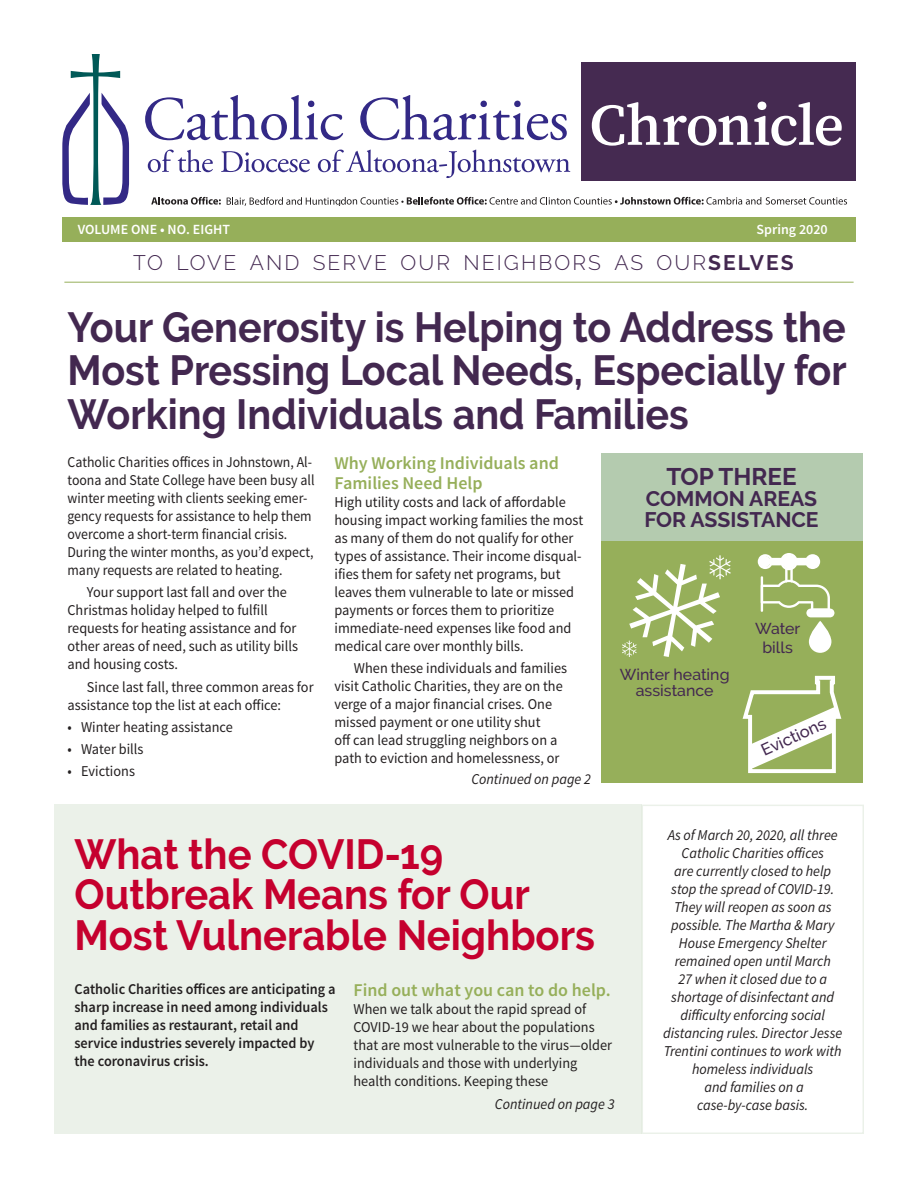
<style>
.page{position:relative;width:918px;height:1188px;background:#fff}
.page>*{position:absolute;margin:0;border:0;box-sizing:border-box;transform-origin:0 0}
.t1{font:600 58.95px "Source Serif Pro";letter-spacing:-.02em;color:#fff}
._2_Headline{font:700 42px/43.5px "Raleway";color:#432850;text-align:justify;scale:.94 1}
._2_Headline-2{font:700 42px/40.5px "Raleway";color:#c5002e;scale:.95 1}
.t2{font:700 24px "Raleway";color:#432850}
.t3{font:300 21px "Raleway";letter-spacing:.1em;color:#432850}
.t4{font:700 21px/21px "Raleway";color:#432850}
._3_Subhead_Title{font:600 18px/19.5px "Source Sans Pro";color:#96af5a}
.t5{font:500 16.5px "Raleway";color:#432850}
.t6{font:500 15.75px/15.8px "Raleway";color:#432850;text-align:center}
._1_Body_Text{font:15px/18px "Source Sans Pro";color:#231f20;scale:.95 1}
._1_Body_Text-2{font:italic 15px/18px "Source Sans Pro";color:#231f20;text-align:center;scale:.95 1}
._1_Body_Text-3{font:15px/18px "Source Sans Pro";color:#231f20;scale:.92 1}
._1_Body_Text-4{font:600 15px/18px "Source Sans Pro";color:#231f20;scale:.95 1}
.t7{font:600 13.95px "Source Sans Pro";color:#fff}
.s1{font-weight:700}
</style>
<div class="page">
<div style="left:54px;top:805px;width:588px;height:329px;background:#ebf1e9"></div>
<hr style="left:64px;top:282px;width:790px;height:1px;background:#96af5a">
<div style="left:581px;top:62px;width:275px;height:118px;background:#452a51"></div>
<svg style="left:62px;top:54px;width:67px;height:151px"></svg>
<svg style="left:145px;top:95px;width:198px;height:45px"></svg>
<svg style="left:360px;top:95px;width:207px;height:45px"></svg>
<svg style="left:148px;top:150px;width:65px;height:22px"></svg>
<svg style="left:221px;top:151px;width:89px;height:21px"></svg>
<svg style="left:318px;top:150px;width:252px;height:28px"></svg>
<svg style="left:151px;top:197px;width:70px;height:8px"></svg>
<svg style="left:227px;top:197px;width:620px;height:9px"></svg>
<div style="left:62px;top:218px;width:794px;height:24px;background:#96af5a"></div>
<div style="left:602px;top:494px;width:261px;height:289px;background:#96af5a"></div>
<div style="left:602px;top:454px;width:261px;height:87px;background:#b4cbaf"></div>
<svg style="left:622px;top:555px;width:109px;height:102px"></svg>
<svg style="left:809px;top:621px;width:22px;height:32px"></svg>
<svg style="left:758px;top:553px;width:62px;height:17px"></svg>
<hr style="left:790px;top:567px;width:3px;height:15px;background:#fff">
<hr style="left:785px;top:567px;width:3px;height:15px;background:#fff">
<svg style="left:763px;top:580px;width:71px;height:37px"></svg>
<hr style="left:761px;top:576px;width:2px;height:36px;background:#fff">
<svg style="left:742px;top:675px;width:100px;height:99px"></svg>
<div style="left:759px;top:556px;width:11px;height:11px;background:#fff;border-radius:50%"></div>
<div style="left:782px;top:555px;width:14px;height:13px;background:#fff;border-radius:50%"></div>
<div style="left:807px;top:555px;width:12px;height:13px;background:#fff;border-radius:50%"></div>
<div style="left:767px;top:559px;width:44px;height:5px;background:#fff"></div>
<div style="left:642px;top:805px;width:222px;height:329px;border:2px solid #b4cbaf"></div>
<p class="t1" style="left:590px;top:91px;width:256px">Chronicle</p>
<p class="t7" style="left:78px;top:221px;width:154px">VOLUME ONE • NO. EIGHT</p>
<p class="t7" style="left:757px;top:221px;width:73px">Spring 2020</p>
<p class="t3" style="left:133px;top:251px;width:662px">TO LOVE AND SERVE OUR NEIGHBORS AS OUR<span class="s1">SELVES</span></p>
<p class="_2_Headline" style="left:68px;top:305px;width:830px">Your Generosity is Helping to Address the Most Pressing Local Needs, Especially for Working Individuals and Families</p>
<p class="_1_Body_Text-3" style="left:68px;top:453px;width:270px">Catholic Charities offices in Johnstown, Al‑ toona and State College have been busy all winter meeting with clients seeking emer‑ gency requests for assistance to help them overcome a short‑term financial crisis.<br>During the winter months, as you’d expect, many requests are related to heating.</p>
<p class="_1_Body_Text" style="left:68px;top:583px;width:244px;text-indent:19px">Your support last fall and over the Christmas holiday helped to fulfill requests for heating assistance and for other areas of need, such as utility bills and housing costs.</p>
<p class="_1_Body_Text" style="left:68px;top:678px;width:261px;text-indent:19px">Since last fall, three common areas for assistance top the list at each office:</p>
<p class="_1_Body_Text" style="left:68px;top:718px;width:175px">• Winter heating assistance</p>
<p class="_1_Body_Text" style="left:68px;top:740px;width:81px">• Water bills</p>
<p class="_1_Body_Text" style="left:68px;top:763px;width:73px">• Evictions</p>
<p class="_3_Subhead_Title" style="left:334px;top:454px;width:226px">Why Working Individuals and<br>Families Need Help</p>
<p class="_1_Body_Text" style="left:334px;top:493px;width:263px">High utility costs and lack of affordable housing impact working families the most as many of them do not qualify for other types of assistance. Their income disqual‑ ifies them for safety net programs, but leaves them vulnerable to late or missed payments or forces them to prioritize immediate‑need expenses like food and medical care over monthly bills.</p>
<p class="_1_Body_Text" style="left:334px;top:659px;width:246px;text-indent:19px">When these individuals and families visit Catholic Charities, they are on the verge of a major financial crises. One missed payment or one utility shut<br>off can lead struggling neighbors on a path to eviction and homelessness, or</p>
<p class="_1_Body_Text-2" style="left:471px;top:770px;width:128px">Continued on page 2</p>
<p class="t2" style="left:666px;top:463px;width:132px">TOP THREE</p>
<p class="t4" style="left:644px;top:489px;width:176px">COMMON AREAS<br>FOR ASSISTANCE</p>
<p class="t6" style="left:620px;top:667px;width:111px">Winter heating assistance</p>
<p class="t6" style="left:755px;top:619px;width:47px;line-height:18.9px">Water bills</p>
<p class="t5" style="left:758px;top:743px;width:71px;rotate:-25deg">Evictions</p>
<p class="_2_Headline-2" style="left:75px;top:834px;width:549px">What the COVID-19<br>Outbreak Means for Our<br>Most Vulnerable Neighbors</p>
<p class="_1_Body_Text-4" style="left:75px;top:981px;width:276px">Catholic Charities offices are anticipating a sharp increase in need among individuals and families as restaurant, retail and service industries severely impacted by the coronavirus crisis.</p>
<p class="_3_Subhead_Title" style="left:354px;top:981px;width:259px">Find out what you can to do help.</p>
<p class="_1_Body_Text" style="left:354px;top:1001px;width:274px">When we talk about the rapid spread of COVID-19 we hear about the populations that are most vulnerable to the virus—older individuals and those with underlying health conditions. Keeping these</p>
<p class="_1_Body_Text-2" style="left:495px;top:1095px;width:128px">Continued on page 3</p>
<p class="_1_Body_Text-2" style="left:663px;top:826px;width:190px">As of March 20, 2020, all three<br>Catholic Charities offices<br>are currently closed to help stop the spread of COVID-19.<br>They will reopen as soon as possible. The Martha &amp; Mary<br>House Emergency Shelter remained open until March<br>27 when it closed due to a shortage of disinfectant and difficulty enforcing social distancing rules. Director Jesse<br>Trentini continues to work with homeless individuals<br>and families on a<br>case-by-case basis.</p>
</div>
